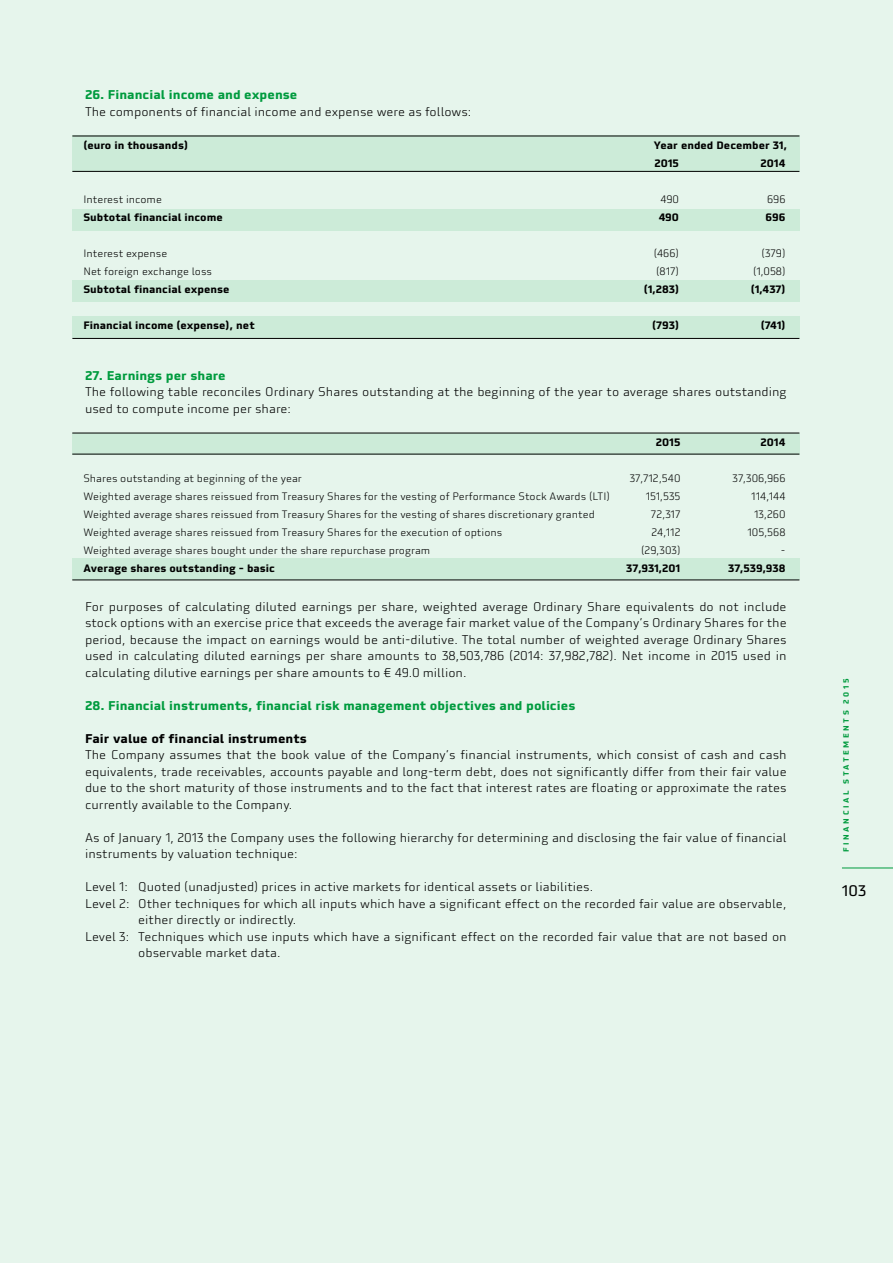
<style>
.page{position:relative;width:893px;height:1263px;background:#e6f5ec}
.page>*{position:absolute;margin:0;border:0;box-sizing:border-box;transform-origin:0 0}
.t1{font:15px "Utility OT";color:#000}
.t2{font:300 12.3px/16.5px "Utility OT";color:#000}
.t3{font:700 12.3px "Utility OT";color:#009b3e}
.t4{font:700 12.3px "Utility OT";color:#000}
.t5{font:300 10.5px "Utility OT";color:#000}
.t6{font:700 10.5px/18px "Utility OT";color:#000}
.t7{font:700 7.5px "Utility OT";letter-spacing:.335em;color:#009b3e}
</style>
<div class="page">
<hr style="left:842px;top:868px;width:51px;height:1px;background:#009b3e">
<div style="left:72px;top:136px;width:727px;height:36px;background:#ccebd8"></div>
<div style="left:72px;top:209px;width:727px;height:22px;background:#ccebd8"></div>
<div style="left:72px;top:280px;width:727px;height:22px;background:#ccebd8"></div>
<div style="left:72px;top:317px;width:727px;height:21px;background:#ccebd8"></div>
<hr style="left:72px;top:171px;width:727px;height:1px;background:#000">
<hr style="left:72px;top:136px;width:727px;height:1px;background:#000">
<hr style="left:72px;top:338px;width:727px;height:1px;background:#000">
<div style="left:72px;top:433px;width:727px;height:21px;background:#ccebd8"></div>
<div style="left:72px;top:558px;width:727px;height:22px;background:#ccebd8"></div>
<hr style="left:72px;top:454px;width:727px;height:1px;background:#000">
<hr style="left:72px;top:433px;width:727px;height:1px;background:#000">
<hr style="left:72px;top:580px;width:727px;height:1px;background:#000">
<p class="t3" style="left:85px;top:87px;width:214px">26. Financial income and expense</p>
<p class="t2" style="left:85px;top:103px;width:388px">The components of financial income and expense were as follows:</p>
<p class="t6" style="left:83px;top:136px;width:106px">(euro in thousands)</p>
<p class="t6" style="left:654px;top:136px;width:135px">Year ended December 31,<br>2015</p>
<p class="t6" style="left:760px;top:154px;width:27px">2014</p>
<p class="t5" style="left:83px;top:194px;width:80px">Interest income</p>
<p class="t5" style="left:660px;top:194px;width:20px">490</p>
<p class="t5" style="left:767px;top:194px;width:20px">696</p>
<p class="t6" style="left:83px;top:208px;width:141px">Subtotal financial income</p>
<p class="t6" style="left:659px;top:208px;width:22px">490</p>
<p class="t6" style="left:766px;top:208px;width:21px">696</p>
<p class="t5" style="left:83px;top:247px;width:85px">Interest expense</p>
<p class="t5" style="left:654px;top:247px;width:27px">(466)</p>
<p class="t5" style="left:762px;top:247px;width:25px">(379)</p>
<p class="t5" style="left:83px;top:265px;width:130px">Net foreign exchange loss</p>
<p class="t5" style="left:656px;top:265px;width:24px">(817)</p>
<p class="t5" style="left:753px;top:265px;width:34px">(1,058)</p>
<p class="t6" style="left:83px;top:280px;width:148px">Subtotal financial expense</p>
<p class="t6" style="left:644px;top:280px;width:37px">(1,283)</p>
<p class="t6" style="left:751px;top:280px;width:36px">(1,437)</p>
<p class="t6" style="left:83px;top:316px;width:173px">Financial income (expense), net</p>
<p class="t6" style="left:652px;top:316px;width:28px">(793)</p>
<p class="t6" style="left:761px;top:316px;width:26px">(741)</p>
<p class="t3" style="left:85px;top:367px;width:142px">27. Earnings per share</p>
<p class="t2" style="left:85px;top:384px;width:703px">The following table reconciles Ordinary Shares outstanding at the beginning of the year to average shares outstanding used to compute income per share:</p>
<p class="t6" style="left:656px;top:433px;width:26px">2015</p>
<p class="t6" style="left:760px;top:433px;width:27px">2014</p>
<p class="t5" style="left:83px;top:473px;width:220px">Shares outstanding at beginning of the year</p>
<p class="t5" style="left:630px;top:473px;width:52px">37,712,540</p>
<p class="t5" style="left:733px;top:473px;width:54px">37,306,966</p>
<p class="t5" style="left:83px;top:491px;width:528px">Weighted average shares reissued from Treasury Shares for the vesting of Performance Stock Awards (LTI)</p>
<p class="t5" style="left:646px;top:491px;width:36px">151,535</p>
<p class="t5" style="left:751px;top:491px;width:36px">114,144</p>
<p class="t5" style="left:83px;top:509px;width:513px">Weighted average shares reissued from Treasury Shares for the vesting of shares discretionary granted</p>
<p class="t5" style="left:651px;top:509px;width:31px">72,317</p>
<p class="t5" style="left:754px;top:509px;width:33px">13,260</p>
<p class="t5" style="left:83px;top:527px;width:420px">Weighted average shares reissued from Treasury Shares for the execution of options</p>
<p class="t5" style="left:651px;top:527px;width:30px">24,112</p>
<p class="t5" style="left:747px;top:527px;width:40px">105,568</p>
<p class="t5" style="left:83px;top:545px;width:348px">Weighted average shares bought under the share repurchase program</p>
<p class="t5" style="left:641px;top:545px;width:41px">(29,303)</p>
<p class="t5" style="left:781px;top:545px;width:6px">-</p>
<p class="t6" style="left:83px;top:559px;width:193px">Average shares outstanding - basic</p>
<p class="t6" style="left:626px;top:559px;width:56px">37,931,201</p>
<p class="t6" style="left:728px;top:559px;width:59px">37,539,938</p>
<p class="t2" style="left:85px;top:598px;width:703px;text-align:justify">For purposes of calculating diluted earnings per share, weighted average Ordinary Share equivalents do not include stock options with an exercise price that exceeds the average fair market value of the Company’s Ordinary Shares for the period, because the impact on earnings would be anti-dilutive. The total number of weighted average Ordinary Shares used in calculating diluted earnings per share amounts to 38,503,786 (2014: 37,982,782). Net income in 2015 used in calculating dilutive earnings per share amounts to € 49.0 million.</p>
<p class="t3" style="left:85px;top:697px;width:492px">28. Financial instruments, financial risk management objectives and policies</p>
<p class="t4" style="left:85px;top:730px;width:223px">Fair value of financial instruments</p>
<p class="t2" style="left:85px;top:747px;width:703px;text-align:justify">The Company assumes that the book value of the Company’s financial instruments, which consist of cash and cash equivalents, trade receivables, accounts payable and long-term debt, does not significantly differ from their fair value due to the short maturity of those instruments and to the fact that interest rates are floating or approximate the rates currently available to the Company.</p>
<p class="t2" style="left:85px;top:829px;width:703px">As of January 1, 2013 the Company uses the following hierarchy for determining and disclosing the fair value of financial instruments by valuation technique:</p>
<p class="t2" style="left:85px;top:879px;width:510px">Level 1: Quoted (unadjusted) prices in active markets for identical assets or liabilities.</p>
<p class="t2" style="left:85px;top:895px;width:703px">Level 2: Other techniques for which all inputs which have a significant effect on the recorded fair value are observable,</p>
<p class="t2" style="left:138px;top:912px;width:160px">either directly or indirectly.</p>
<p class="t2" style="left:85px;top:928px;width:703px">Level 3: Techniques which use inputs which have a significant effect on the recorded fair value that are not based on</p>
<p class="t2" style="left:138px;top:945px;width:144px">observable market data.</p>
<p class="t7" style="left:841px;top:852px;width:175px;rotate:-90deg">FINANCIAL STATEMENTS 2015</p>
<p class="t1" style="left:842px;top:881px;width:26px">103</p>
</div>
